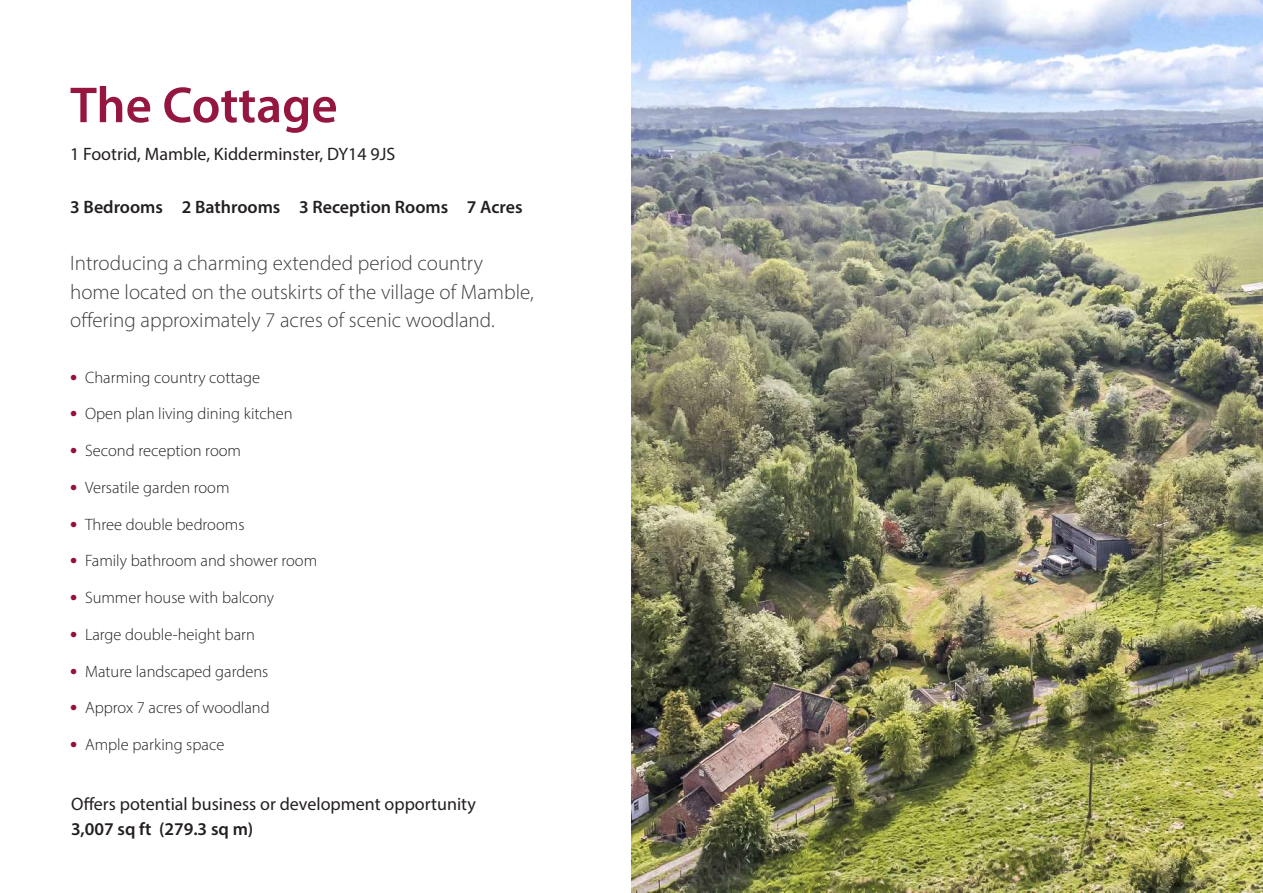
<style>
.page{position:relative;width:1263px;height:893px;background:#fff}
.page>*{position:absolute;margin:0;border:0;box-sizing:border-box;transform-origin:0 0}
.t1{font:600 51px "Myriad Pro";color:#95173f}
.t2{font:300 21px/28.5px "Myriad Pro";color:#3e3e3f}
.t3{font:18px "Myriad Pro";color:#231f20}
.t4{font:600 18px "Myriad Pro";color:#231f20}
.t5{font:300 16.5px "Myriad Pro";color:#231f20}
.s1{font-weight:700;font-size:21px;color:#95103b}
</style>
<div class="page">
<img style="left:631px;top:0;width:632px;height:893px">
<h1 class="t1" style="left:70px;top:73px;width:269px">The Cottage</h1>
<p class="t3" style="left:70px;top:143px;width:327px">1 Footrid, Mamble, Kidderminster, DY14 9JS</p>
<p class="t4" style="left:70px;top:195px;width:454px">3 Bedrooms 2 Bathrooms 3 Reception Rooms 7 Acres</p>
<p class="t2" style="left:70px;top:249px;width:465px">Introducing a charming extended period country home located on the outskirts of the village of Mamble, offering approximately 7 acres of scenic woodland.</p>
<p class="t5" style="left:70px;top:367px;width:191px"><span class="s1">•</span> Charming country cottage</p>
<p class="t5" style="left:70px;top:404px;width:224px"><span class="s1">•</span> Open plan living dining kitchen</p>
<p class="t5" style="left:70px;top:441px;width:172px"><span class="s1">•</span> Second reception room</p>
<p class="t5" style="left:70px;top:477px;width:161px"><span class="s1">•</span> Versatile garden room</p>
<p class="t5" style="left:70px;top:514px;width:176px"><span class="s1">•</span> Three double bedrooms</p>
<p class="t5" style="left:70px;top:551px;width:249px"><span class="s1">•</span> Family bathroom and shower room</p>
<p class="t5" style="left:70px;top:588px;width:206px"><span class="s1">•</span> Summer house with balcony</p>
<p class="t5" style="left:70px;top:624px;width:186px"><span class="s1">•</span> Large double-height barn</p>
<p class="t5" style="left:70px;top:661px;width:200px"><span class="s1">•</span> Mature landscaped gardens</p>
<p class="t5" style="left:70px;top:698px;width:201px"><span class="s1">•</span> Approx 7 acres of woodland</p>
<p class="t5" style="left:70px;top:735px;width:156px"><span class="s1">•</span> Ample parking space</p>
<p class="t3" style="left:71px;top:793px;width:406px">Offers potential business or development opportunity</p>
<p class="t4" style="left:71px;top:818px;width:184px">3,007 sq ft (279.3 sq m)</p>
</div>
